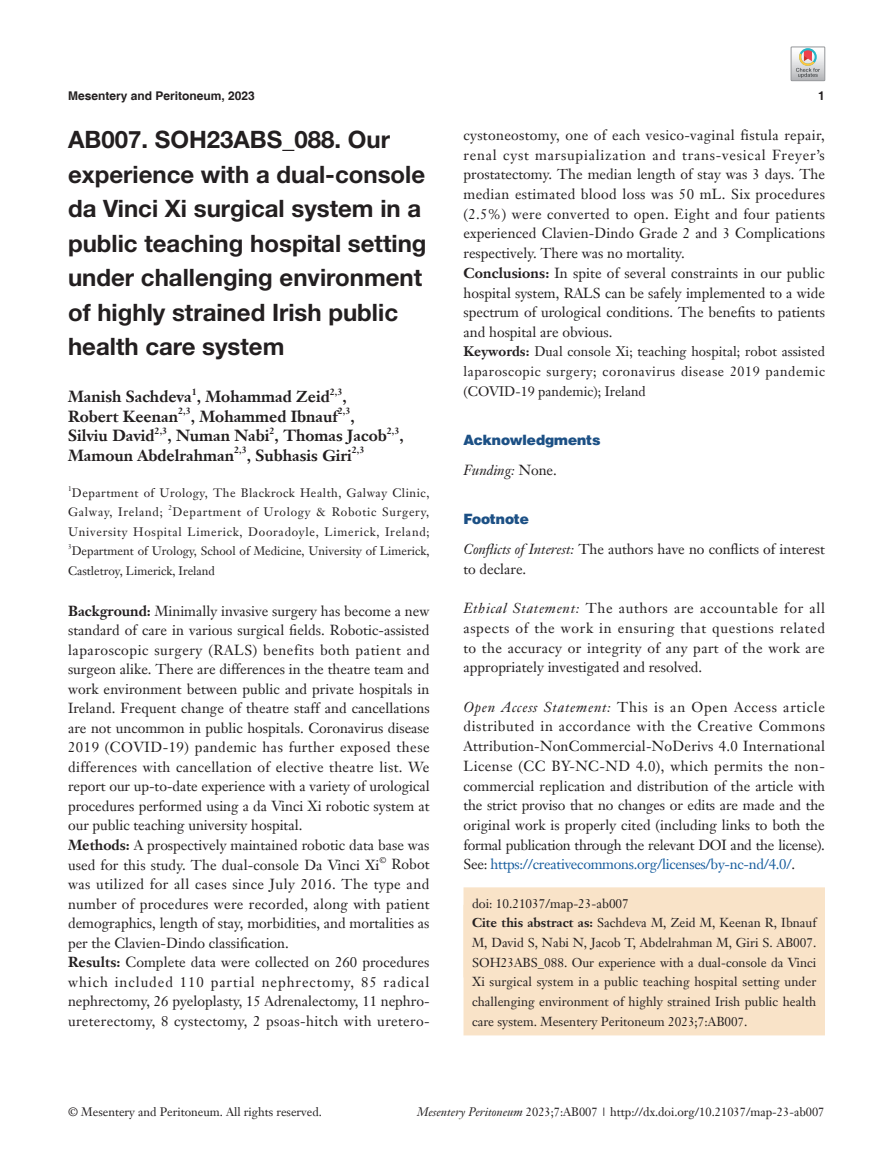
<style>
.page{position:relative;width:893px;height:1170px;background:#fff}
.page>*{position:absolute;margin:0;border:0;box-sizing:border-box;transform-origin:0 0}
.t1{font:700 24px/34.5px "Helvetica Neue LT Pro";color:#231f20}
.t2{font:700 15.75px "Janson Text LT";color:#231f20}
.t3{font:14.25px/19.6px "Janson Text LT";letter-spacing:.005em;color:#231f20}
.t4{font:900 14.25px "Helvetica";color:#1c5085}
.t5{font:italic 14.25px "Janson Text LT";color:#231f20}
.t6{font:13.5px/19.6px "Janson Text LT";letter-spacing:.045em;color:#231f20;text-align:justify}
.t7{font:12.75px/19.6px "Janson Text LT";color:#231f20}
.t8{font:12px/19.5px "Janson Text LT";color:#231f20}
.t9{font:12px/19.5px "Janson Text LT";letter-spacing:.06em;color:#231f20;text-align:right}
.t10{font:12px/19.5px "Janson Text LT";letter-spacing:.04em;color:#231f20}
.t11{font:700 12px "Helvetica";color:#231f20}
.t12{font:700 9.15px "Janson Text LT";color:#231f20}
.t13{font:8.25px "Janson Text LT";color:#231f20}
.t14{font:7.05px "Janson Text LT";color:#231f20}
.s1{font-weight:700}
.s2{font-style:normal}
.s3{font-style:italic}
.s4{color:#175d9e}
.s5{font-size:12px}
</style>
<div class="page">
<div style="left:463px;top:887px;width:362px;height:90px;background:#f9e3c8"></div>
<div style="left:463px;top:904px;width:362px;height:131px;background:#f9e3c8"></div>
<svg style="left:791px;top:47px;width:34px;height:34px"></svg>
<p class="t11" style="left:68px;top:88px;width:188px">Mesentery and Peritoneum, 2023</p>
<p class="t11" style="left:818px;top:88px;width:8px">1</p>
<h1 class="t1" style="left:68px;top:122px;width:360px">AB007. SOH23ABS_088. Our experience with a dual-console da Vinci Xi surgical system in a public teaching hospital setting under challenging environment of highly strained Irish public health care system</h1>
<p class="t2" style="left:68px;top:386px;width:263px">Manish Sachdeva , Mohammad Zeid</p>
<p class="t12" style="left:192px;top:385px;width:7px">1</p>
<p class="t12" style="left:330px;top:385px;width:14px">2,3</p>
<p class="t2" style="left:343px;top:386px;width:6px">,</p>
<p class="t2" style="left:68px;top:406px;width:111px">Robert Keenan</p>
<p class="t12" style="left:178px;top:405px;width:14px">2,3</p>
<p class="t2" style="left:191px;top:406px;width:149px">, Mohammed Ibnauf</p>
<p class="t12" style="left:338px;top:405px;width:14px">2,3</p>
<p class="t2" style="left:351px;top:406px;width:6px">,</p>
<p class="t2" style="left:68px;top:425px;width:88px">Silviu David</p>
<p class="t12" style="left:155px;top:424px;width:14px">2,3</p>
<p class="t2" style="left:167px;top:425px;width:221px">, Numan Nabi , Thomas Jacob</p>
<p class="t12" style="left:269px;top:424px;width:7px">2</p>
<p class="t12" style="left:387px;top:424px;width:14px">2,3</p>
<p class="t2" style="left:400px;top:425px;width:6px">,</p>
<p class="t2" style="left:68px;top:445px;width:167px">Mamoun Abdelrahman</p>
<p class="t12" style="left:234px;top:444px;width:14px">2,3</p>
<p class="t2" style="left:247px;top:445px;width:107px">, Subhasis Giri</p>
<p class="t12" style="left:352px;top:444px;width:14px">2,3</p>
<p class="t14" style="left:68px;top:484px;width:5px">1</p>
<p class="t10" style="left:68px;top:482px;width:363px;text-indent:4px">Department of Urology, The Blackrock Health, Galway Clinic,<br>Galway, Ireland;</p>
<p class="t14" style="left:169px;top:503px;width:5px">2</p>
<p class="t9" style="left:68px;top:502px;width:363px">Department of Urology &amp; Robotic Surgery,<br>University Hospital Limerick, Dooradoyle, Limerick, Ireland;</p>
<p class="t14" style="left:68px;top:542px;width:5px">3</p>
<p class="t8" style="left:68px;top:541px;width:363px;text-indent:4px">Department of Urology, School of Medicine, University of Limerick,<br>Castletroy, Limerick, Ireland</p>
<p class="t3" style="left:68px;top:601px;width:363px"><span class="s1">Background:</span> Minimally invasive surgery has become a new standard of care in various surgical fields. Robotic-assisted laparoscopic surgery (RALS) benefits both patient and surgeon alike. There are differences in the theatre team and work environment between public and private hospitals in Ireland. Frequent change of theatre staff and cancellations are not uncommon in public hospitals. Coronavirus disease 2019 (COVID-19) pandemic has further exposed these differences with cancellation of elective theatre list. We report our up-to-date experience with a variety of urological procedures performed using a da Vinci Xi robotic system at our public teaching university hospital.<br><span class="s1">Methods:</span> A prospectively maintained robotic data base was used for this study. The dual-console Da Vinci Xi</p>
<p class="t13" style="left:379px;top:854px;width:8px">©</p>
<p class="t3" style="left:68px;top:854px;width:363px;text-indent:323px">Robot was utilized for all cases since July 2016. The type and number of procedures were recorded, along with patient demographics, length of stay, morbidities, and mortalities as per the Clavien-Dindo classification.<br><span class="s1">Results:</span> Complete data were collected on 260 procedures which included 110 partial nephrectomy, 85 radical nephrectomy, 26 pyeloplasty, 15 Adrenalectomy, 11 nephro&shy;ureterectomy, 8 cystectomy, 2 psoas-hitch with uretero-</p>
<p class="t3" style="left:463px;top:125px;width:363px">cystoneostomy, one of each vesico-vaginal fistula repair, renal cyst marsupialization and trans-vesical Freyer’s prostatectomy. The median length of stay was 3 days. The median estimated blood loss was 50 mL. Six procedures (2.5%) were converted to open. Eight and four patients experienced Clavien-Dindo Grade 2 and 3 Complications respectively. There was no mortality.<br><span class="s1">Conclusions:</span> In spite of several constraints in our public hospital system, RALS can be safely implemented to a wide spectrum of urological conditions. The benefits to patients and hospital are obvious.</p>
<p class="t6" style="left:463px;top:341px;width:363px"><span class="s1">Keywords:</span> Dual console Xi; teaching hospital; robot assisted laparoscopic surgery; coronavirus disease 2019 pandemic (COVID-19 pandemic); Ireland</p>
<p class="t4" style="left:463px;top:431px;width:139px">Acknowledgments</p>
<p class="t5" style="left:463px;top:461px;width:95px">Funding: <span class="s2">None.</span></p>
<p class="t4" style="left:463px;top:510px;width:67px">Footnote</p>
<p class="t3" style="left:463px;top:539px;width:363px"><span class="s3">Conflicts of Interest:</span> The authors have no conflicts of interest to declare.</p>
<p class="t3" style="left:463px;top:598px;width:363px;text-align:justify"><span class="s3">Ethical Statement:</span> The authors are accountable for all aspects of the work in ensuring that questions related to the accuracy or integrity of any part of the work are appropriately investigated and resolved.</p>
<p class="t3" style="left:463px;top:696px;width:363px;text-align:justify"><span class="s3">Open Access Statement:</span> This is an Open Access article distributed in accordance with the Creative Commons Attribution-NonCommercial-NoDerivs 4.0 International License (CC BY-NC-ND 4.0), which permits the non&shy;commercial replication and distribution of the article with the strict proviso that no changes or edits are made and the original work is properly cited (including links to both the formal publication through the relevant DOI and the license).<br>See: <span class="s4">https://creativecommons.org/licenses/by-nc-nd/4.0/</span>.</p>
<p class="t7" style="left:472px;top:893px;width:346px">doi: 10.21037/map-23-ab007<br><span class="s1">Cite this abstract as:</span> Sachdeva M, Zeid M, Keenan R, Ibnauf M, David S, Nabi N, Jacob T, Abdelrahman M, Giri S. AB007.<br>SOH23ABS_088. Our experience with a dual-console da Vinci Xi surgical system in a public teaching hospital setting under challenging environment of highly strained Irish public health care system. Mesentery Peritoneum 2023;7:AB00<span class="s5">7</span>.</p>
<p class="t8" style="left:68px;top:1102px;width:255px">© Mesentery and Peritoneum. All rights reserved.</p>
<p class="t8" style="left:417px;top:1102px;width:409px"><span class="s3">Mesentery Peritoneum</span> 2023;7:AB007 | http://dx.doi.org/10.21037/map-23-ab007</p>
</div>
